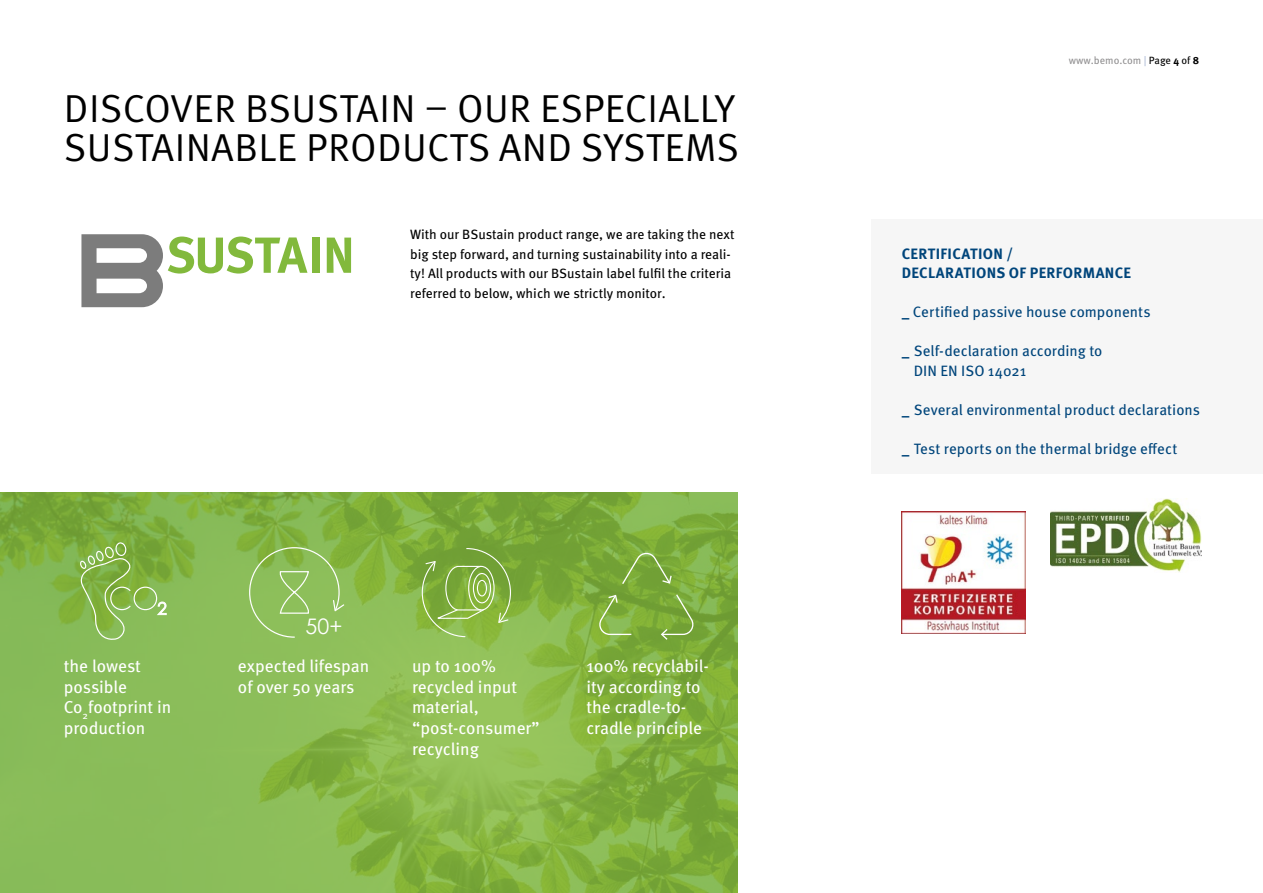
<style>
.page{position:relative;width:1263px;height:893px;background:#fff}
.page>*{position:absolute;margin:0;border:0;box-sizing:border-box;transform-origin:0 0}
.t1{font:39px/39px "Meta OT Norm";letter-spacing:.01em;color:#000}
.t2{font:21.45px "Century Gothic";color:#fff}
.t3{font:17.25px/20.7px "Meta OT";color:#fff}
.t4{font:15px/19.5px "Meta OT";color:#00457b}
.t5{font:700 15px/19.5px "Meta OT";letter-spacing:.02em;color:#00457b}
.t6{font:13.5px/19.5px "Meta OT";color:#000}
.t7{font:10.5px "Meta OT";color:#919091}
.s1{color:#adbad5}
.s2{color:#000}
.s3{font-weight:700;color:#000}
.s4{font-weight:700}
</style>
<div class="page">
<img style="left:1050px;top:498px;width:151px;height:74px">
<img style="left:902px;top:511px;width:123px;height:122px">
<div style="left:312px;top:238px;width:7px;height:35px;background:#82b93c"></div>
<svg style="left:327px;top:238px;width:24px;height:35px"></svg>
<svg style="left:81px;top:234px;width:226px;height:73px"></svg>
<img style="left:0;top:493px;width:737px;height:400px">
<svg style="left:158px;top:602px;width:8px;height:13px"></svg>
<div style="left:134px;top:587px;width:23px;height:23px;border:1px solid #fff;border-radius:50%"></div>
<svg style="left:79px;top:541px;width:56px;height:101px;background:#8bb955"></svg>
<svg style="left:248px;top:546px;width:96px;height:92px;background:#91c05f"></svg>
<svg style="left:421px;top:547px;width:90px;height:91px;background:#88b34b"></svg>
<svg style="left:621px;top:550px;width:51px;height:35px;background:#80ad45"></svg>
<svg style="left:661px;top:593px;width:34px;height:47px;background:#81ae46"></svg>
<svg style="left:595px;top:594px;width:38px;height:42px;background:#89b54c"></svg>
<div style="left:872px;top:219px;width:391px;height:254px;background:#f6f6f6"></div>
<h1 class="t1" style="left:64px;top:90px;width:676px">DISCOVER BSUSTAIN – OUR ESPECIALLY<br>SUSTAINABLE PRODUCTS AND SYSTEMS</h1>
<p class="t6" style="left:410px;top:225px;width:326px">With our BSustain product range, we are taking the next big step forward, and turning sustainability into a reali&shy;ty! All products with our BSustain label fulfil the criteria referred to below, which we strictly monitor.</p>
<h2 class="t2" style="left:306px;top:612px;width:38px">50+</h2>
<p class="t3" style="left:64px;top:656px;width:109px">the lowest possible<br>Co<sub>2</sub>footprint in production</p>
<p class="t3" style="left:238px;top:656px;width:133px">expected lifespan of over 50 years</p>
<p class="t3" style="left:412px;top:656px;width:129px">up to 100% recycled input material, “post-consumer” recycling</p>
<p class="t3" style="left:586px;top:656px;width:124px">100% recyclabil&shy;ity according to the cradle-to&shy;cradle principle</p>
<p class="t7" style="left:1069px;top:54px;width:132px">www.bemo.com <span class="s1">|</span> <span class="s2">Page</span> <span class="s3">4</span> <span class="s2">of</span> <span class="s3">8</span></p>
<p class="t5" style="left:902px;top:244px;width:231px">CERTIFICATION /<br>DECLARATIONS OF PERFORMANCE</p>
<p class="t4" style="left:902px;top:303px;width:250px"><span class="s4">_</span> Certified passive house components</p>
<p class="t4" style="left:914px;top:342px;width:190px;text-indent:-12px"><span class="s4">_</span> Self-declaration according to<br>DIN EN ISO 14021</p>
<p class="t4" style="left:902px;top:400px;width:300px"><span class="s4">_</span> Several environmental product declarations</p>
<p class="t4" style="left:902px;top:439px;width:277px"><span class="s4">_</span> Test reports on the thermal bridge effect</p>
</div>
